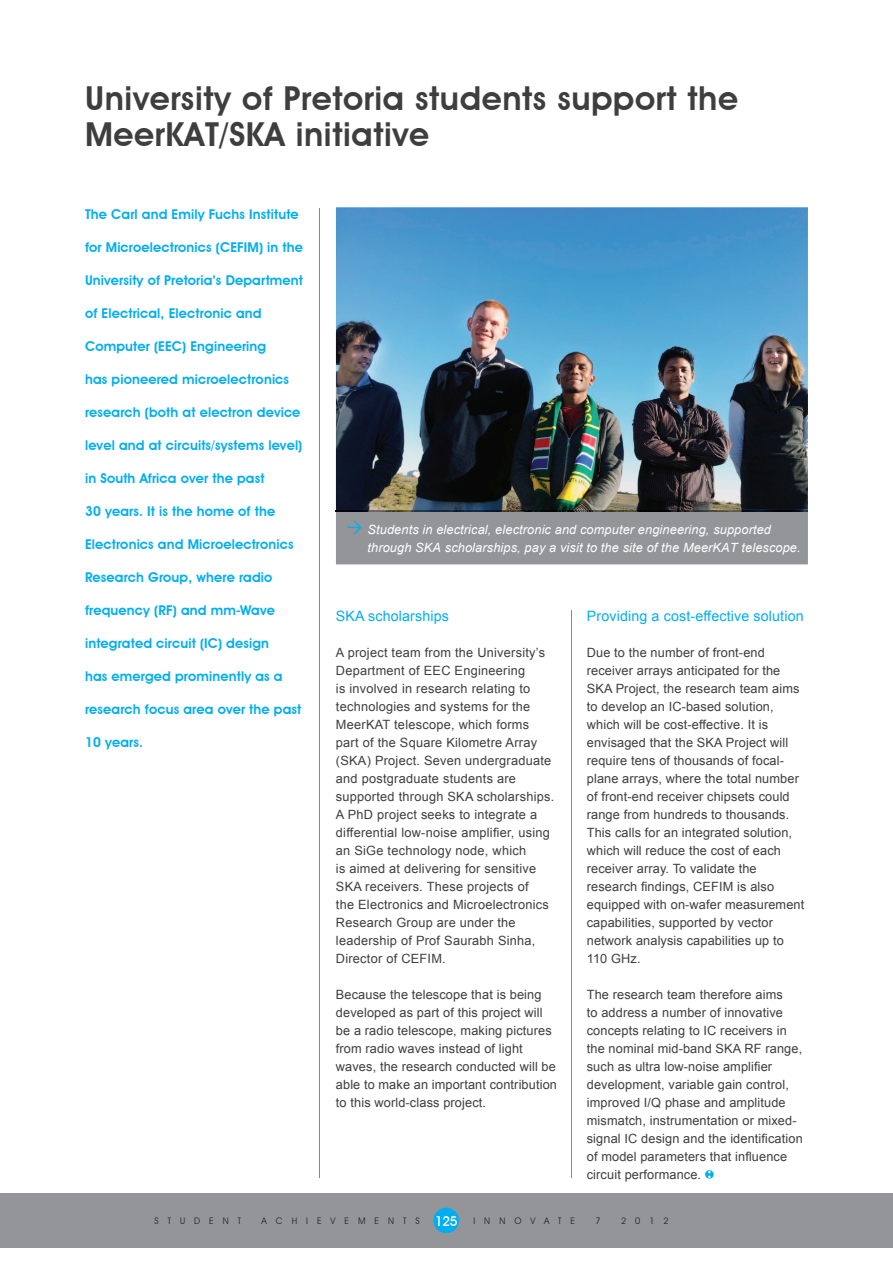
<style>
.page{position:relative;width:893px;height:1263px;background:#fff}
.page>*{position:absolute;margin:0;border:0;box-sizing:border-box;transform-origin:0 0}
.t1{font:600 33px/36px "Avant Garde IT Cby BT";letter-spacing:.02em;color:#3e3e3f}
.t2{font:14.25px "Arial";letter-spacing:.01em;color:#00aeef}
.t3{font:600 13.5px "Avant Garde IT Cby BT";letter-spacing:.01em;color:#00aeef}
.t4{font:12.75px/18px "Arial";letter-spacing:.01em;color:#3e3e3f}
.t5{font:italic 12.75px/18px "Arial";letter-spacing:.01em;color:#fff}
.t6{font:9px "Avant Garde IT Cby BT";letter-spacing:1em;color:#231f20}
.s1{font-weight:500;font-size:13.5px;color:#fff}
</style>
<div class="page">
<div style="left:0;top:1194px;width:893px;height:54px;background:#939598"></div>
<img style="left:336px;top:207px;width:472px;height:303px">
<svg style="left:705px;top:1170px;width:9px;height:9px"></svg>
<hr style="left:571px;top:610px;width:1px;height:568px;background:#00baf1">
<hr style="left:319px;top:208px;width:1px;height:970px;background:#00baf1">
<div style="left:433px;top:1208px;width:26px;height:25px;background:#00aeef;border-radius:50%"></div>
<div style="left:336px;top:510px;width:472px;height:54px;background:#939598"></div>
<h1 class="t1" style="left:85px;top:80px;width:655px">University of Pretoria students support the<br>MeerKAT/SKA initiative</h1>
<p class="t3" style="left:85px;top:206px;width:215px">The Carl and Emily Fuchs Institute</p>
<p class="t3" style="left:85px;top:239px;width:219px">for Microelectronics (CEFIM) in the</p>
<p class="t3" style="left:85px;top:272px;width:220px">University of Pretoria’s Department</p>
<p class="t3" style="left:85px;top:305px;width:178px">of Electrical, Electronic and</p>
<p class="t3" style="left:85px;top:338px;width:183px">Computer (EEC) Engineering</p>
<p class="t3" style="left:85px;top:371px;width:206px">has pioneered microelectronics</p>
<p class="t3" style="left:85px;top:404px;width:217px">research (both at electron device</p>
<p class="t3" style="left:85px;top:437px;width:219px">level and at circuits/systems level)</p>
<p class="t3" style="left:85px;top:470px;width:181px">in South Africa over the past</p>
<p class="t3" style="left:85px;top:503px;width:192px">30 years. It is the home of the</p>
<p class="t3" style="left:85px;top:536px;width:210px">Electronics and Microelectronics</p>
<p class="t3" style="left:85px;top:569px;width:189px">Research Group, where radio</p>
<p class="t3" style="left:85px;top:602px;width:191px">frequency (RF) and mm-Wave</p>
<p class="t3" style="left:85px;top:635px;width:185px">integrated circuit (IC) design</p>
<p class="t3" style="left:85px;top:668px;width:199px">has emerged prominently as a</p>
<p class="t3" style="left:85px;top:701px;width:218px">research focus area over the past</p>
<p class="t3" style="left:85px;top:734px;width:59px">10 years.</p>
<p class="t5" style="left:367px;top:521px;width:435px">Students in electrical, electronic and computer engineering, supported through SKA scholarships, pay a visit to the site of the MeerKAT telescope.</p>
<p class="t2" style="left:336px;top:606px;width:115px">SKA scholarships</p>
<p class="t4" style="left:336px;top:643px;width:220px">A project team from the University’s Department of EEC Engineering<br>is involved in research relating to technologies and systems for the MeerKAT telescope, which forms part of the Square Kilometre Array (SKA) Project. Seven undergraduate and postgraduate students are supported through SKA scholarships.<br>A PhD project seeks to integrate a differential low-noise amplifier, using an SiGe technology node, which<br>is aimed at delivering for sensitive SKA receivers. These projects of<br>the Electronics and Microelectronics Research Group are under the leadership of Prof Saurabh Sinha, Director of CEFIM.</p>
<p class="t4" style="left:336px;top:985px;width:223px">Because the telescope that is being developed as part of this project will be a radio telescope, making pictures from radio waves instead of light waves, the research conducted will be able to make an important contribution to this world-class project.</p>
<p class="t2" style="left:587px;top:606px;width:218px">Providing a cost-effective solution</p>
<p class="t4" style="left:587px;top:643px;width:219px">Due to the number of front-end receiver arrays anticipated for the SKA Project, the research team aims to develop an IC-based solution, which will be cost-effective. It is envisaged that the SKA Project will require tens of thousands of focal&shy;plane arrays, where the total number of front-end receiver chipsets could range from hundreds to thousands.<br>This calls for an integrated solution, which will reduce the cost of each receiver array. To validate the research findings, CEFIM is also equipped with on-wafer measurement capabilities, supported by vector network analysis capabilities up to 110 GHz.</p>
<p class="t4" style="left:587px;top:985px;width:217px">The research team therefore aims<br>to address a number of innovative concepts relating to IC receivers in the nominal mid-band SKA RF range, such as ultra low-noise amplifier development, variable gain control, improved I/Q phase and amplitude mismatch, instrumentation or mixed&shy;signal IC design and the identification of model parameters that influence circuit performance.</p>
<p class="t6" style="left:155px;top:1215px;width:88px">STUDENT</p>
<p class="t6" style="left:262px;top:1215px;width:315px">ACHIEVEMENTS <span class="s1">125</span> INNOVATE</p>
<p class="t6" style="left:596px;top:1215px;width:7px">7</p>
<p class="t6" style="left:621px;top:1215px;width:49px">2012</p>
</div>
